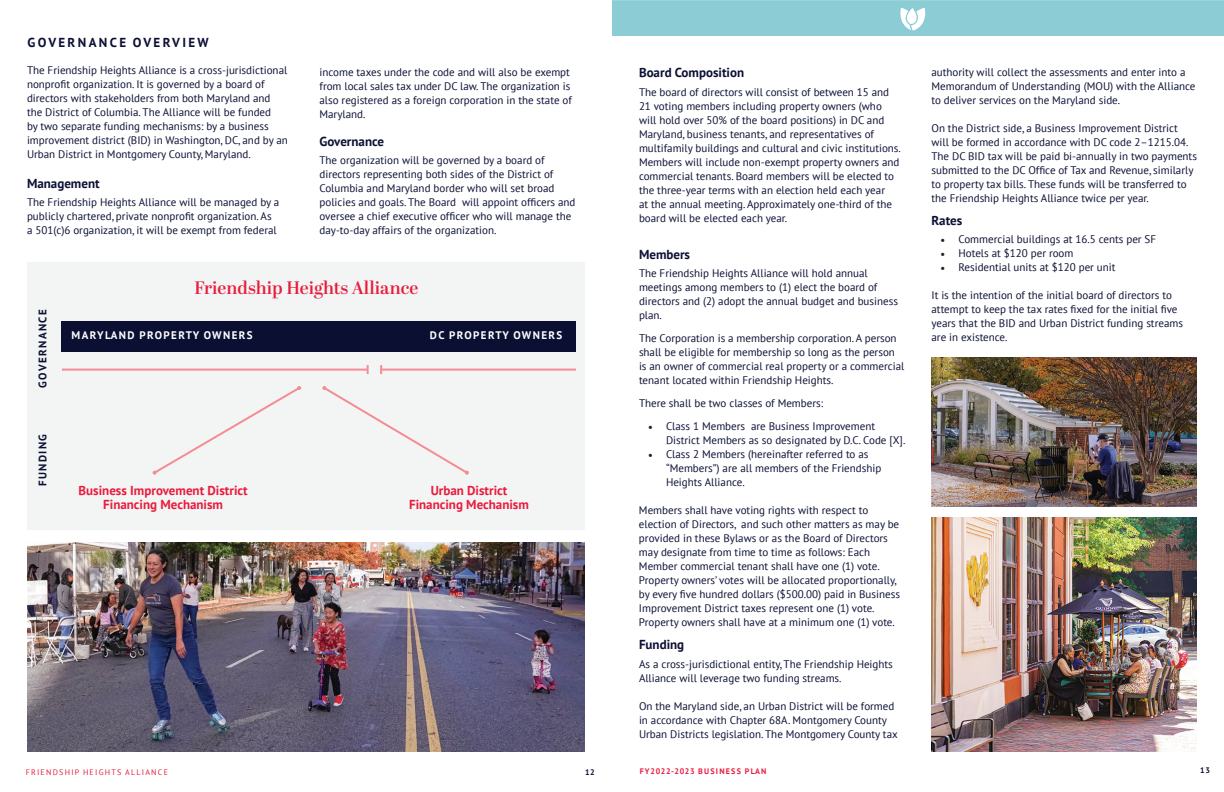
<style>
.page{position:relative;width:1224px;height:792px;background:#fff}
.page>*{position:absolute;margin:0;border:0;box-sizing:border-box;transform-origin:0 0}
.t1{font:600 18px "Abril Display";color:#e91b3c}
.t2{font:700 13px/14px "PT Sans";color:#e91b3c;text-align:center}
.t3{font:700 13px "PT Sans";color:#0b1033}
.t4{font:700 13px "PT Sans";letter-spacing:.18em;color:#0b1033}
.t5{font:11px/14px "PT Sans";color:#0b1033}
.t6{font:700 11px "PT Sans";letter-spacing:.13em;color:#fff}
.t7{font:700 11px "PT Sans";letter-spacing:.13em;color:#0b1033}
.t8{font:8px "PT Sans";letter-spacing:.155em;color:#e91b3c}
.t9{font:700 8px "PT Sans";letter-spacing:.155em;color:#e91b3c}
.t10{font:700 8px "PT Sans";color:#0b1033}
.s1{font-family:"Minion Pro";font-size:12px;color:#231f20}
</style>
<div class="page">
<div style="left:612px;top:0;width:612px;height:36px;background:#8bccd5"></div>
<img style="left:932px;top:517px;width:265px;height:235px">
<div style="left:27px;top:262px;width:558px;height:268px;background:#f3f5f5"></div>
<div style="left:62px;top:321px;width:514px;height:31px;background:#0b1033"></div>
<hr style="left:62px;top:369px;width:306px;height:2px;background:#f48c91">
<svg style="left:367px;top:365px;width:2px;height:9px"></svg>
<hr style="left:381px;top:369px;width:195px;height:2px;background:#f48c91">
<svg style="left:380px;top:365px;width:2px;height:9px"></svg>
<svg style="left:152px;top:386px;width:150px;height:89px"></svg>
<svg style="left:322px;top:386px;width:147px;height:89px"></svg>
<img style="left:28px;top:543px;width:557px;height:209px">
<img style="left:932px;top:358px;width:265px;height:148px">
<p class="t4" style="left:28px;top:33px;width:183px">GOVERNANCE OVERVIEW</p>
<p class="t5" style="left:27px;top:63px;width:262px">The Friendship Heights Alliance is a cross-jurisdictional nonprofit organization. It is governed by a board of directors with stakeholders from both Maryland and the District of Columbia. The Alliance will be funded<br>by two separate funding mechanisms: by a business improvement district (BID) in Washington, DC, and by an Urban District in Montgomery County, Maryland.</p>
<p class="t3" style="left:27px;top:174px;width:74px">Management</p>
<p class="t5" style="left:27px;top:195px;width:254px">The Friendship Heights Alliance will be managed by a publicly chartered, private nonprofit organization. As a 501(c)6 organization, it will be exempt from federal</p>
<p class="t5" style="left:320px;top:65px;width:254px">income taxes under the code and will also be exempt from local sales tax under DC law. The organization is also registered as a foreign corporation in the state of Maryland.</p>
<p class="t3" style="left:320px;top:133px;width:66px">Governance</p>
<p class="t5" style="left:320px;top:153px;width:258px">The organization will be governed by a board of directors representing both sides of the District of Columbia and Maryland border who will set broad policies and goals. The Board will appoint officers and oversee a chief executive officer who will manage the day-to-day affairs of the organization.</p>
<p class="t7" style="left:35px;top:388px;width:80px;rotate:-90deg">GOVERNANCE</p>
<p class="t7" style="left:35px;top:486px;width:54px;rotate:-90deg">FUNDING</p>
<h1 class="t1" style="left:194px;top:275px;width:225px">Friendship Heights Alliance</h1>
<p class="t6" style="left:71px;top:328px;width:183px">MARYLAND PROPERTY OWNERS</p>
<p class="t6" style="left:430px;top:328px;width:134px">DC PROPERTY OWNERS</p>
<p class="t2" style="left:79px;top:483px;width:171px">Business Improvement District<br>Financing Mechanism</p>
<p class="t2" style="left:409px;top:483px;width:121px">Urban District<br>Financing Mechanism</p>
<p class="t3" style="left:639px;top:64px;width:107px">Board Composition</p>
<p class="t5" style="left:639px;top:85px;width:263px">The board of directors will consist of between 15 and 21 voting members including property owners (who will hold over 50% of the board positions) in DC and Maryland, business tenants, and representatives of multifamily buildings and cultural and civic institutions.<br>Members will include non-exempt property owners and commercial tenants. Board members will be elected to the three-year terms with an election held each year<br>at the annual meeting. Approximately one-third of the board will be elected each year.</p>
<p class="t3" style="left:639px;top:246px;width:53px">Members</p>
<p class="t5" style="left:639px;top:266px;width:261px">The Friendship Heights Alliance will hold annual meetings among members to (1) elect the board of directors and (2) adopt the annual budget and business plan.</p>
<p class="t5" style="left:639px;top:331px;width:267px">The Corporation is a membership corporation. A person shall be eligible for membership so long as the person is an owner of commercial real property or a commercial tenant located within Friendship Heights.</p>
<p class="t5" style="left:639px;top:396px;width:186px">There shall be two classes of Members:</p>
<p class="t5" style="left:666px;top:419px;width:241px;text-indent:-18px"><span class="s1">•</span> Class 1 Members are Business Improvement<br>District Members as so designated by D.C. Code [X].</p>
<p class="t5" style="left:666px;top:447px;width:217px;text-indent:-18px"><span class="s1">•</span> Class 2 Members (hereinafter referred to as “Members”) are all members of the Friendship<br>Heights Alliance.</p>
<p class="t5" style="left:639px;top:503px;width:263px">Members shall have voting rights with respect to election of Directors, and such other matters as may be provided in these Bylaws or as the Board of Directors may designate from time to time as follows: Each Member commercial tenant shall have one (1) vote.<br>Property owners’ votes will be allocated proportionally, by every five hundred dollars ($500.00) paid in Business Improvement District taxes represent one (1) vote.<br>Property owners shall have at a minimum one (1) vote.</p>
<p class="t3" style="left:639px;top:636px;width:47px">Funding</p>
<p class="t5" style="left:639px;top:657px;width:255px">As a cross-jurisdictional entity, The Friendship Heights<br>Alliance will leverage two funding streams.</p>
<p class="t5" style="left:639px;top:699px;width:260px">On the Maryland side, an Urban District will be formed in accordance with Chapter 68A. Montgomery County<br>Urban Districts legislation. The Montgomery County tax</p>
<p class="t5" style="left:932px;top:65px;width:265px">authority will collect the assessments and enter into a<br>Memorandum of Understanding (MOU) with the Alliance to deliver services on the Maryland side.</p>
<p class="t5" style="left:932px;top:121px;width:267px">On the District side, a Business Improvement District will be formed in accordance with DC code 2–1215.04.<br>The DC BID tax will be paid bi-annually in two payments submitted to the DC Office of Tax and Revenue, similarly to property tax bills. These funds will be transferred to the Friendship Heights Alliance twice per year.</p>
<p class="t3" style="left:932px;top:212px;width:32px">Rates</p>
<p class="t5" style="left:940px;top:232px;width:217px"><span class="s1">•</span> Commercial buildings at 16.5 cents per SF</p>
<p class="t5" style="left:940px;top:246px;width:134px"><span class="s1">•</span> Hotels at $120 per room</p>
<p class="t5" style="left:940px;top:260px;width:177px"><span class="s1">•</span> Residential units at $120 per unit</p>
<p class="t5" style="left:931px;top:288px;width:253px">It is the intention of the initial board of directors to attempt to keep the tax rates fixed for the initial five years that the BID and Urban District funding streams are in existence.</p>
<p class="t8" style="left:26px;top:767px;width:144px">FRIENDSHIP HEIGHTS ALLIANCE</p>
<p class="t10" style="left:585px;top:767px;width:11px">12</p>
<p class="t9" style="left:640px;top:766px;width:128px">FY2022-2023 BUSINESS PLAN</p>
<p class="t10" style="left:1200px;top:765px;width:11px">13</p>
</div>
